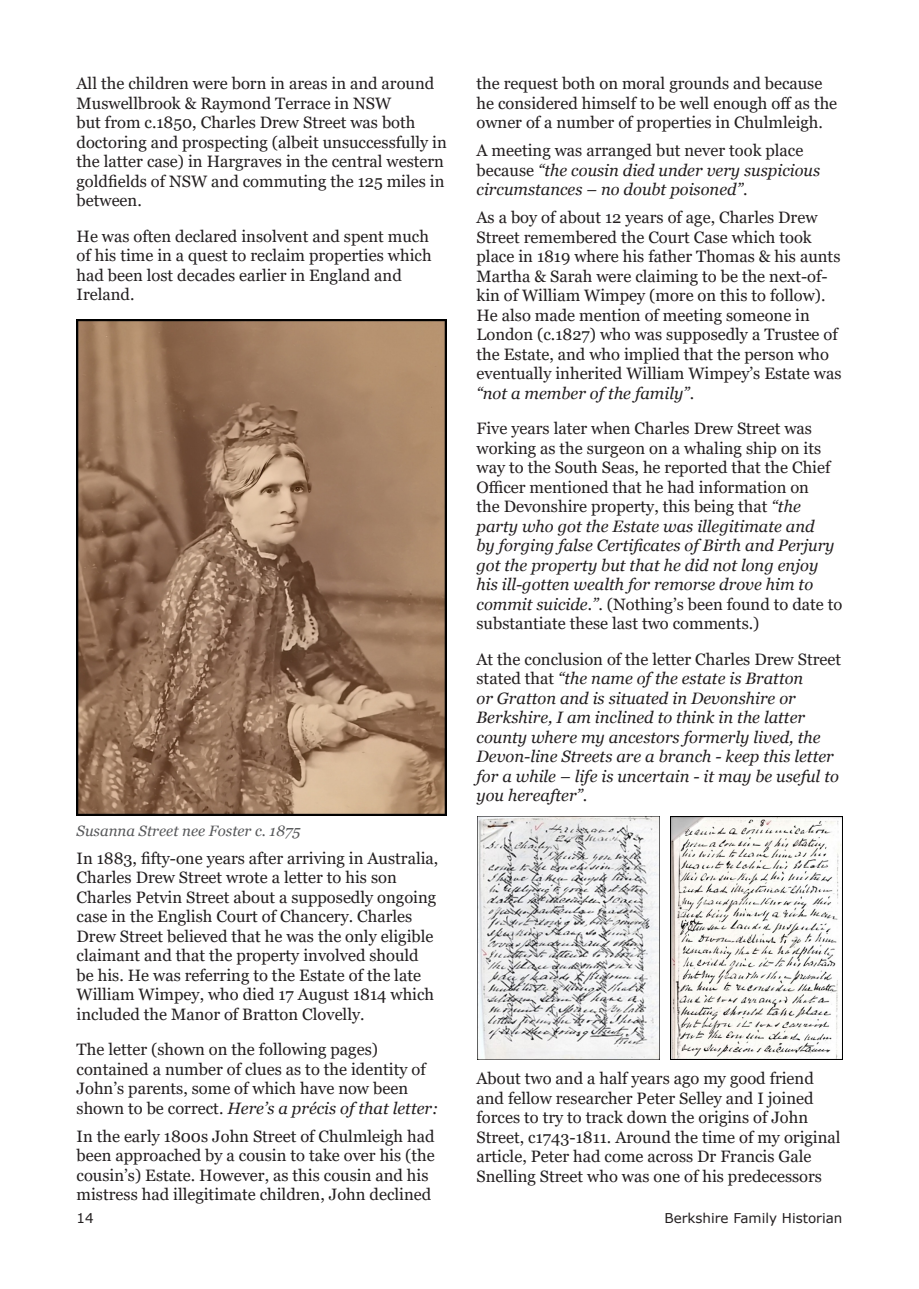
<style>
.page{position:relative;width:919px;height:1289px;background:#fff}
.page>*{position:absolute;margin:0;border:0;box-sizing:border-box;transform-origin:0 0}
.Body_Text{font:16.5px/19.5px "Georgia";color:#231f20}
.Body_Text-2{font:italic 16.5px/19.5px "Georgia";color:#231f20}
.Body_Text-3{font:italic 15px "Georgia";color:#57585a}
.t1{font:13.5px "Verdana";color:#231f20}
.s1{font-style:italic}
.s2{font-style:normal}
</style>
<div class="page">
<img style="left:77px;top:319px;width:370px;height:496px">
<img style="left:477px;top:816px;width:182px;height:243px">
<img style="left:670px;top:816px;width:172px;height:243px">
<p class="Body_Text" style="left:77px;top:74px;width:371px">All the children were born in areas in and around Muswellbrook &amp; Raymond Terrace in NSW<br>but from c.1850, Charles Drew Street was both doctoring and prospecting (albeit unsuccessfully in the latter case) in Hargraves in the central western goldfields of NSW and commuting the 125 miles in between.</p>
<p class="Body_Text" style="left:77px;top:226px;width:356px">He was often declared insolvent and spent much of his time in a quest to reclaim properties which had been lost decades earlier in England and Ireland.</p>
<p class="Body_Text-3" style="left:77px;top:821px;width:225px">Susanna Street nee Foster c. 1875</p>
<p class="Body_Text" style="left:77px;top:848px;width:363px">In 1883, fifty-one years after arriving in Australia, Charles Drew Street wrote a letter to his son Charles Petvin Street about a supposedly ongoing case in the English Court of Chancery. Charles Drew Street believed that he was the only eligible claimant and that the property involved should be his. He was referring to the Estate of the late William Wimpey, who died 17 August 1814 which included the Manor of Bratton Clovelly.</p>
<p class="Body_Text" style="left:77px;top:1040px;width:363px">The letter (shown on the following pages) contained a number of clues as to the identity of John’s parents, some of which have now been shown to be correct. <span class="s1">Here’s a précis of that letter:</span></p>
<p class="Body_Text" style="left:77px;top:1126px;width:359px">In the early 1800s John Street of Chulmleigh had been approached by a cousin to take over his (the cousin’s) Estate. However, as this cousin and his mistress had illegitimate children, John declined</p>
<p class="Body_Text" style="left:476px;top:74px;width:362px">the request both on moral grounds and because he considered himself to be well enough off as the owner of a number of properties in Chulmleigh.</p>
<p class="Body_Text-2" style="left:476px;top:141px;width:345px"><span class="s2">A meeting was arranged but never took place because</span> “the cousin died under very suspicious circumstances – no doubt poisoned”<span class="s2">.</span></p>
<p class="Body_Text" style="left:476px;top:208px;width:366px">As a boy of about 12 years of age, Charles Drew Street remembered the Court Case which took place in 1819 where his father Thomas &amp; his aunts Martha &amp; Sarah were claiming to be the next-of&shy;kin of William Wimpey (more on this to follow).<br>He also made mention of meeting someone in London (c.1827) who was supposedly a Trustee of the Estate, and who implied that the person who eventually inherited William Wimpey’s Estate was <span class="s1">“not a member of the family”</span>.</p>
<p class="Body_Text" style="left:476px;top:419px;width:367px">Five years later when Charles Drew Street was working as the surgeon on a whaling ship on its way to the South Seas, he reported that the Chief Officer mentioned that he had information on<br>the Devonshire property, this being that <span class="s1">“the party who got the Estate was illegitimate and<br>by forging false Certificates of Birth and Perjury got the property but that he did not long enjoy his ill-gotten wealth for remorse drove him to commit suicide.”</span>. (Nothing’s been found to date to substantiate these last two comments.)</p>
<p class="Body_Text-2" style="left:476px;top:649px;width:366px"><span class="s2">At the conclusion of the letter Charles Drew Street stated that</span> “the name of the estate is Bratton<br>or Gratton and is situated in Devonshire or Berkshire, I am inclined to think in the latter county where my ancestors formerly lived, the Devon-line Streets are a branch - keep this letter for a while – life is uncertain - it may be useful to you hereafter”<span class="s2">.</span></p>
<p class="Body_Text" style="left:476px;top:1068px;width:365px">About two and a half years ago my good friend and fellow researcher Peter Selley and I joined forces to try to track down the origins of John Street, c1743-1811. Around the time of my original article, Peter had come across Dr Francis Gale Snelling Street who was one of his predecessors</p>
<p class="t1" style="left:77px;top:1208px;width:19px">14</p>
<p class="t1" style="left:664px;top:1208px;width:179px">Berkshire Family Historian</p>
</div>
